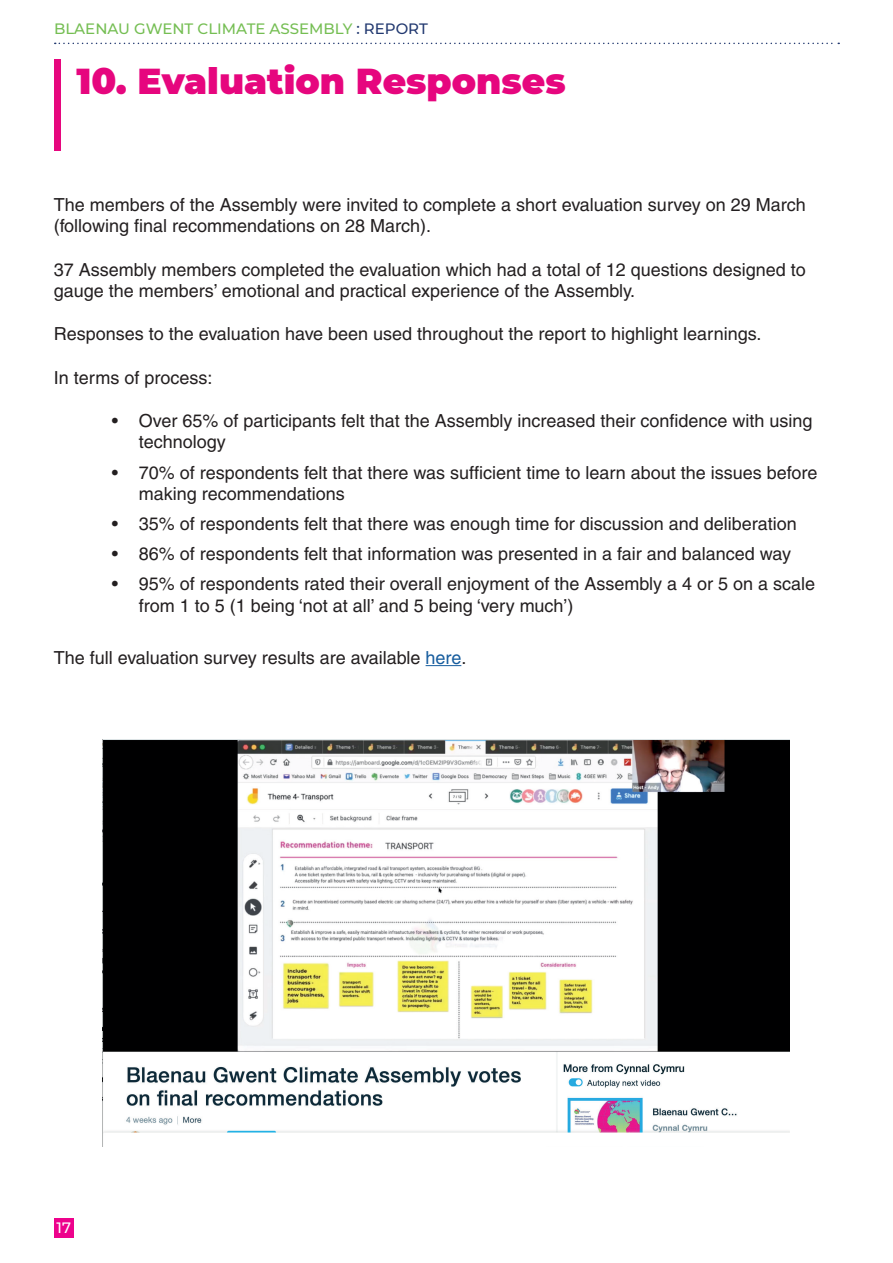
<style>
.page{position:relative;width:893px;height:1263px;background:#fff}
.page>*{position:absolute;margin:0;border:0;box-sizing:border-box;transform-origin:0 0}
.t1{font:900 36px "Montserrat";color:#e6067e}
.t2{font:18px/21.6px "Helvetica";color:#231f20}
.t3{font:500 15px "Montserrat";color:#75be53}
.t4{font:500 15px "Montserrat";color:#fff}
.s1{color:#223970}
.s2{color:#175d9e}
</style>
<div class="page">
<svg style="left:55px;top:43px;width:784px;height:1px"></svg>
<div style="left:54px;top:1218px;width:20px;height:20px;background:#ed028c"></div>
<hr style="left:426px;top:665px;width:35px;height:1px;background:#175d9e">
<div style="left:54px;top:60px;width:7px;height:91px;background:#e6067e"></div>
<img style="left:103px;top:740px;width:687px;height:393px">
<p class="t3" style="left:54px;top:18px;width:375px">BLAENAU GWENT CLIMATE ASSEMBLY <span class="s1">: REPORT</span></p>
<h1 class="t1" style="left:76px;top:55px;width:491px">10. Evaluation Responses</h1>
<p class="t2" style="left:54px;top:194px;width:753px">The members of the Assembly were invited to complete a short evaluation survey on 29 March (following final recommendations on 28 March).</p>
<p class="t2" style="left:54px;top:258px;width:754px">37 Assembly members completed the evaluation which had a total of 12 questions designed to gauge the members’ emotional and practical experience of the Assembly.</p>
<p class="t2" style="left:54px;top:323px;width:709px">Responses to the evaluation have been used throughout the report to highlight learnings.</p>
<p class="t2" style="left:54px;top:366px;width:160px">In terms of process:</p>
<p class="t2" style="left:139px;top:410px;width:675px;text-indent:-27px">• Over 65% of participants felt that the Assembly increased their confidence with using technology</p>
<p class="t2" style="left:139px;top:461px;width:680px;text-indent:-27px">• 70% of respondents felt that there was sufficient time to learn about the issues before making recommendations</p>
<p class="t2" style="left:112px;top:513px;width:686px">• 35% of respondents felt that there was enough time for discussion and deliberation</p>
<p class="t2" style="left:112px;top:543px;width:681px">• 86% of respondents felt that information was presented in a fair and balanced way</p>
<p class="t2" style="left:139px;top:573px;width:678px;text-indent:-27px">• 95% of respondents rated their overall enjoyment of the Assembly a 4 or 5 on a scale from 1 to 5 (1 being ‘not at all’ and 5 being ‘very much’)</p>
<p class="t2" style="left:54px;top:647px;width:414px">The full evaluation survey results are available <span class="s2">here</span>.</p>
<p class="t4" style="left:57px;top:1217px;width:16px">17</p>
</div>
